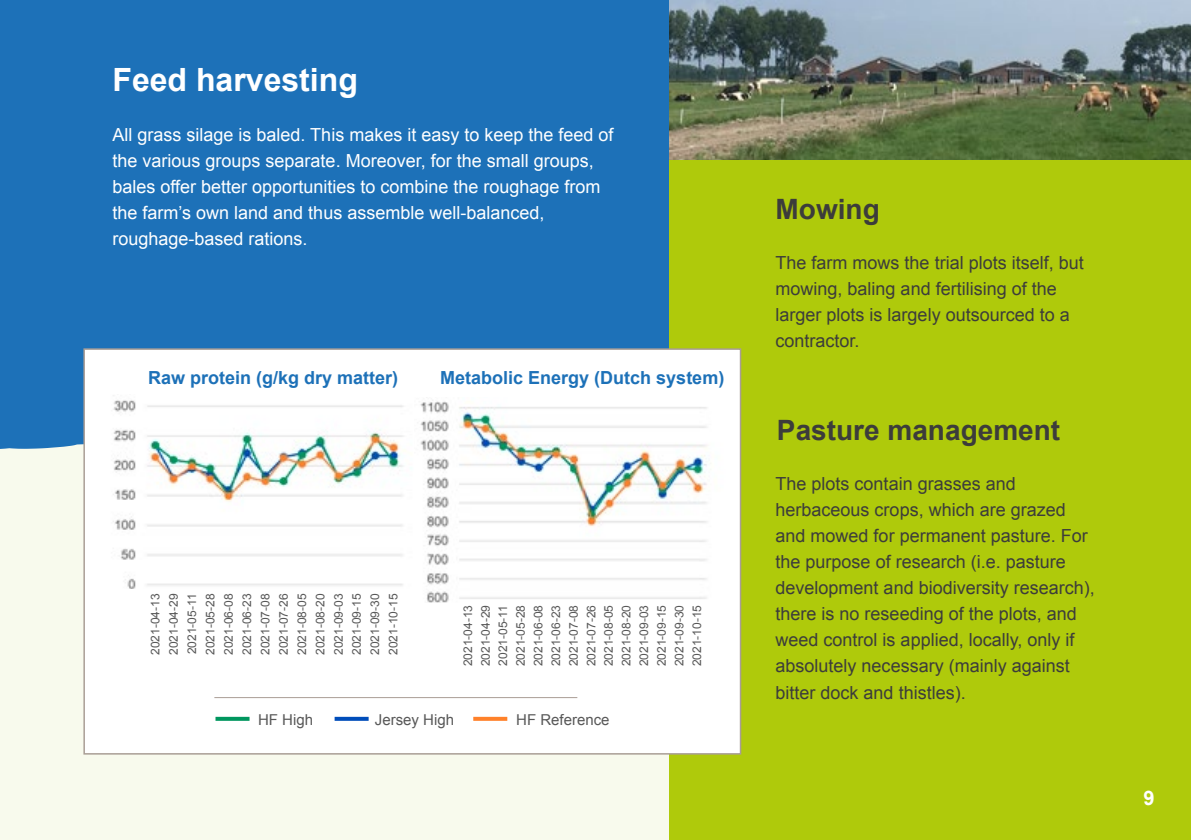
<style>
.page{position:relative;width:1191px;height:840px;background:#fff}
.page>*{position:absolute;margin:0;border:0;box-sizing:border-box;transform-origin:0 0}
.t1{font:700 32px "Arial";color:#fff}
.t2{font:700 28px "Arial";color:#3c3c3b}
.t3{font:700 20px "Arial";color:#fff}
.t4{font:18px/26px "Arial";color:#3c3c3b}
.t5{font:18px/26px "Arial";color:#fff}
.t6{font:700 18px "Arial";color:#1d71b8}
.t7{font:15px "Arial";color:#585858}
.t8{font:12px/18.2px "Arial";color:#585858;text-align:justify}
</style>
<div class="page">
<div style="left:0;top:0;width:1191px;height:839px;background:#f8faed"></div>
<div style="left:0;top:0;width:669px;height:449px;background:#1d71b8"></div>
<div style="left:669px;top:0;width:522px;height:839px;background:#afca0b"></div>
<div style="left:83px;top:348px;width:658px;height:406px;background:#fff;border:2px solid #aa9e96"></div>
<img style="left:113px;top:395px;width:292px;height:193px">
<img style="left:420px;top:400px;width:287px;height:202px">
<svg style="left:473px;top:716px;width:34px;height:4px"></svg>
<svg style="left:334px;top:716px;width:35px;height:4px"></svg>
<svg style="left:215px;top:716px;width:34px;height:4px"></svg>
<hr style="left:214px;top:696px;width:363px;height:1px;background:#aa9e96">
<img style="left:669px;top:0;width:522px;height:160px">
<h1 class="t1" style="left:112px;top:59px;width:247px">Feed harvesting</h1>
<p class="t5" style="left:112px;top:122px;width:502px">All grass silage is baled. This makes it easy to keep the feed of the various groups separate. Moreover, for the small groups, bales offer better opportunities to combine the roughage from the farm’s own land and thus assemble well-balanced, roughage-based rations.</p>
<p class="t6" style="left:148px;top:365px;width:252px">Raw protein (g/kg dry matter)</p>
<p class="t6" style="left:440px;top:365px;width:286px">Metabolic Energy (Dutch system)</p>
<p class="t8" style="left:146px;top:654px;width:63px;rotate:-90deg">2021-04-13<br>2021-04-29<br>2021-05-11<br>2021-05-28<br>2021-06-08<br>2021-06-23<br>2021-07-08<br>2021-07-26<br>2021-08-05<br>2021-08-20<br>2021-09-03<br>2021-09-15<br>2021-09-30<br>2021-10-15</p>
<p class="t8" style="left:459px;top:666px;width:63px;line-height:17.6px;rotate:-90deg">2021-04-13<br>2021-04-29<br>2021-05-11<br>2021-05-28<br>2021-06-08<br>2021-06-23<br>2021-07-08<br>2021-07-26<br>2021-08-05<br>2021-08-20<br>2021-09-03<br>2021-09-15<br>2021-09-30<br>2021-10-15</p>
<p class="t7" style="left:258px;top:709px;width:57px">HF High</p>
<p class="t7" style="left:375px;top:709px;width:81px">Jersey High</p>
<p class="t7" style="left:516px;top:709px;width:95px">HF Reference</p>
<h2 class="t2" style="left:775px;top:191px;width:106px">Mowing</h2>
<p class="t4" style="left:775px;top:249px;width:310px">The farm mows the trial plots itself, but mowing, baling and fertilising of the larger plots is largely outsourced to a contractor.</p>
<h2 class="t2" style="left:777px;top:412px;width:285px">Pasture management</h2>
<p class="t4" style="left:775px;top:471px;width:321px">The plots contain grasses and herbaceous crops, which are grazed and mowed for permanent pasture. For the purpose of research (i.e. pasture development and biodiversity research), there is no reseeding of the plots, and weed control is applied, locally, only if absolutely necessary (mainly against bitter dock and thistles).</p>
<p class="t3" style="left:1143px;top:784px;width:13px">9</p>
</div>
